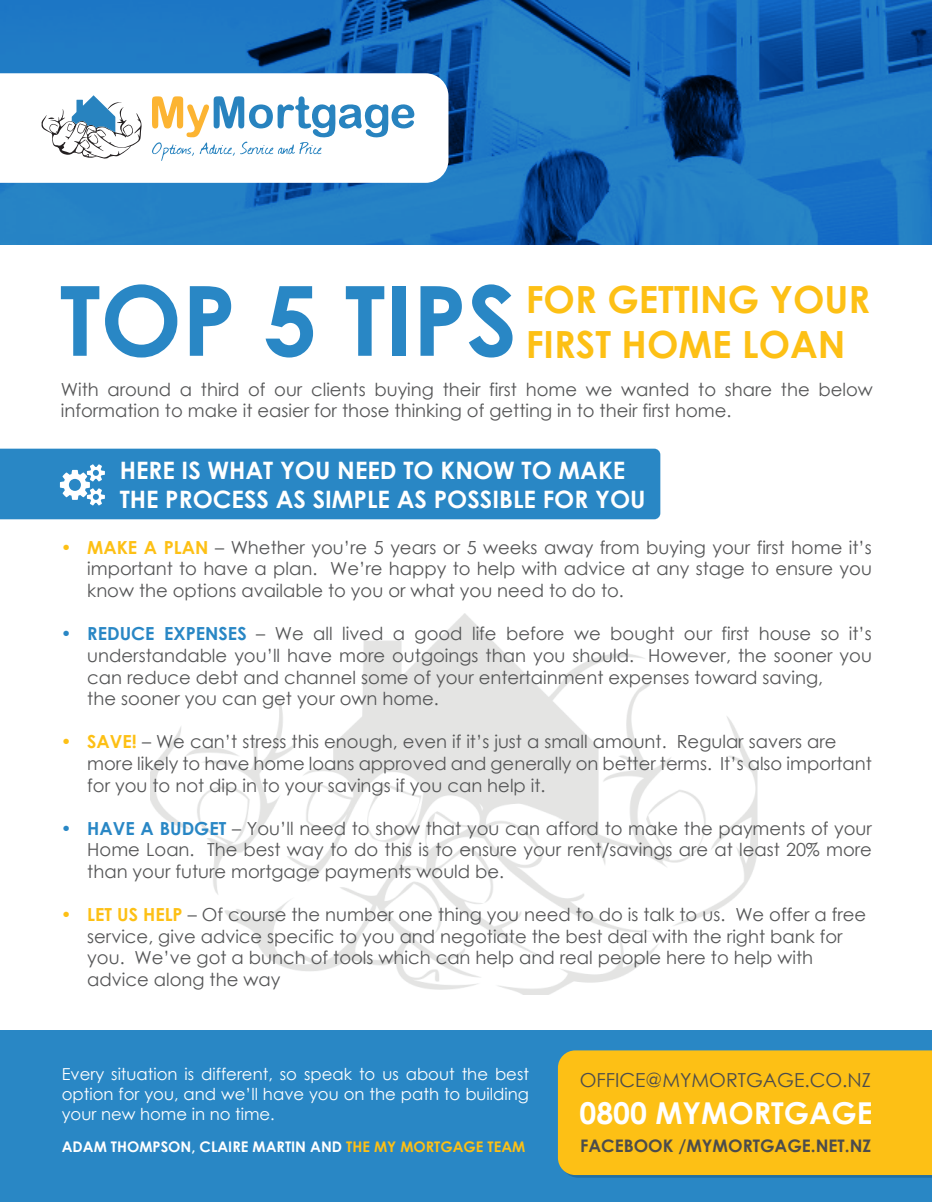
<style>
.page{position:relative;width:932px;height:1202px;background:#fff}
.page>*{position:absolute;margin:0;border:0;box-sizing:border-box;transform-origin:0 0}
.t1{font:700 96.9px "Century Gothic";color:#2987c5}
.t2{font:700 37.5px/45px "Century Gothic";color:#fdc015}
.t3{font:700 30.15px "Century Gothic";color:#fff}
.t4{font:700 24px/28.8px "Century Gothic";color:#fff}
.t5{font:19.35px "Century Gothic";color:#4c4c4c}
.t6{font:18px/21.6px "Century Gothic";color:#555657}
.t7{font:18px "Century Gothic";color:#fdc015}
.t8{font:18px "Century Gothic";color:#2987c5}
.t9{font:700 17.25px "Century Gothic";color:#4c4c4c}
.t10{font:16.5px/19.8px "Century Gothic";color:#fff;text-align:justify}
.t11{font:700 14.7px "Century Gothic";color:#fff}
.s1{font-weight:700;color:#fdc015}
.s2{font-weight:700;color:#2987c5}
.s3{color:#fdc015}
</style>
<div class="page">
<svg style="left:0;top:0;width:932px;height:245px;background:#1b70b8"></svg>
<img style="left:150px;top:614px;width:607px;height:380px">
<div style="left:0;top:1030px;width:932px;height:172px;background:#2987c5"></div>
<svg style="left:0;top:73px;width:448px;height:110px"></svg>
<svg style="left:42px;top:95px;width:100px;height:64px"></svg>
<svg style="left:152px;top:96px;width:263px;height:65px"></svg>
<div style="left:0;top:448px;width:660px;height:71px;background:#2987c5"></div>
<svg style="left:60px;top:464px;width:45px;height:41px"></svg>
<div style="left:558px;top:1050px;width:374px;height:125px;background:#fdc015"></div>
<h1 class="t1" style="left:60px;top:247px;width:459px">TOP 5 TIPS</h1>
<h2 class="t2" style="left:525px;top:275px;width:346px">FOR GETTING YOUR<br>FIRST HOME LOAN</h2>
<p class="t6" style="left:61px;top:378px;width:813px">With around a third of our clients buying their first home we wanted to share the below information to make it easier for those thinking of getting in to their first home.</p>
<p class="t7" style="left:61px;top:535px;width:12px">•</p>
<p class="t8" style="left:61px;top:621px;width:12px">•</p>
<p class="t7" style="left:61px;top:729px;width:12px">•</p>
<p class="t8" style="left:61px;top:815px;width:12px">•</p>
<p class="t7" style="left:61px;top:902px;width:12px">•</p>
<h3 class="t4" style="left:120px;top:455px;width:527px">HERE IS WHAT YOU NEED TO KNOW TO MAKE<br>THE PROCESS AS SIMPLE AS POSSIBLE FOR YOU</h3>
<p class="t6" style="left:87px;top:536px;width:786px;text-align:justify"><span class="s1">MAKE A PLAN</span> – Whether you’re 5 years or 5 weeks away from buying your first home it’s important to have a plan. We’re happy to help with advice at any stage to ensure you know the options available to you or what you need to do to.</p>
<p class="t6" style="left:87px;top:622px;width:786px"><span class="s2">REDUCE EXPENSES</span> – We all lived a good life before we bought our first house so it’s understandable you’ll have more outgoings than you should. However, the sooner you can reduce debt and channel some of your entertainment expenses toward saving,<br>the sooner you can get your own home.</p>
<p class="t6" style="left:87px;top:730px;width:786px"><span class="s1">SAVE!</span> – We can’t stress this enough, even if it’s just a small amount. Regular savers are more likely to have home loans approved and generally on better terms. It’s also important for you to not dip in to your savings if you can help it.</p>
<p class="t6" style="left:87px;top:817px;width:786px;text-align:justify"><span class="s2">HAVE A BUDGET</span> – You’ll need to show that you can afford to make the payments of your Home Loan. The best way to do this is to ensure your rent/savings are at least 20% more than your future mortgage payments would be.</p>
<p class="t6" style="left:87px;top:903px;width:780px"><span class="s1">LET US HELP</span> – Of course the number one thing you need to do is talk to us. We offer a free service, give advice specific to you and negotiate the best deal with the right bank for you. We’ve got a bunch of tools which can help and real people here to help with advice along the way</p>
<p class="t10" style="left:62px;top:1064px;width:469px">Every situation is different, so speak to us about the best option for you, and we’ll have you on the path to building your new home in no time.</p>
<p class="t11" style="left:62px;top:1135px;width:465px">ADAM THOMPSON, CLAIRE MARTIN AND <span class="s3">THE MY MORTGAGE TEAM</span></p>
<p class="t5" style="left:579px;top:1066px;width:293px">OFFICE@MYMORTGAGE.CO.NZ</p>
<h3 class="t3" style="left:579px;top:1090px;width:295px">0800 MYMORTGAGE</h3>
<p class="t9" style="left:580px;top:1132px;width:292px">FACEBOOK /MYMORTGAGE.NET.NZ</p>
</div>
